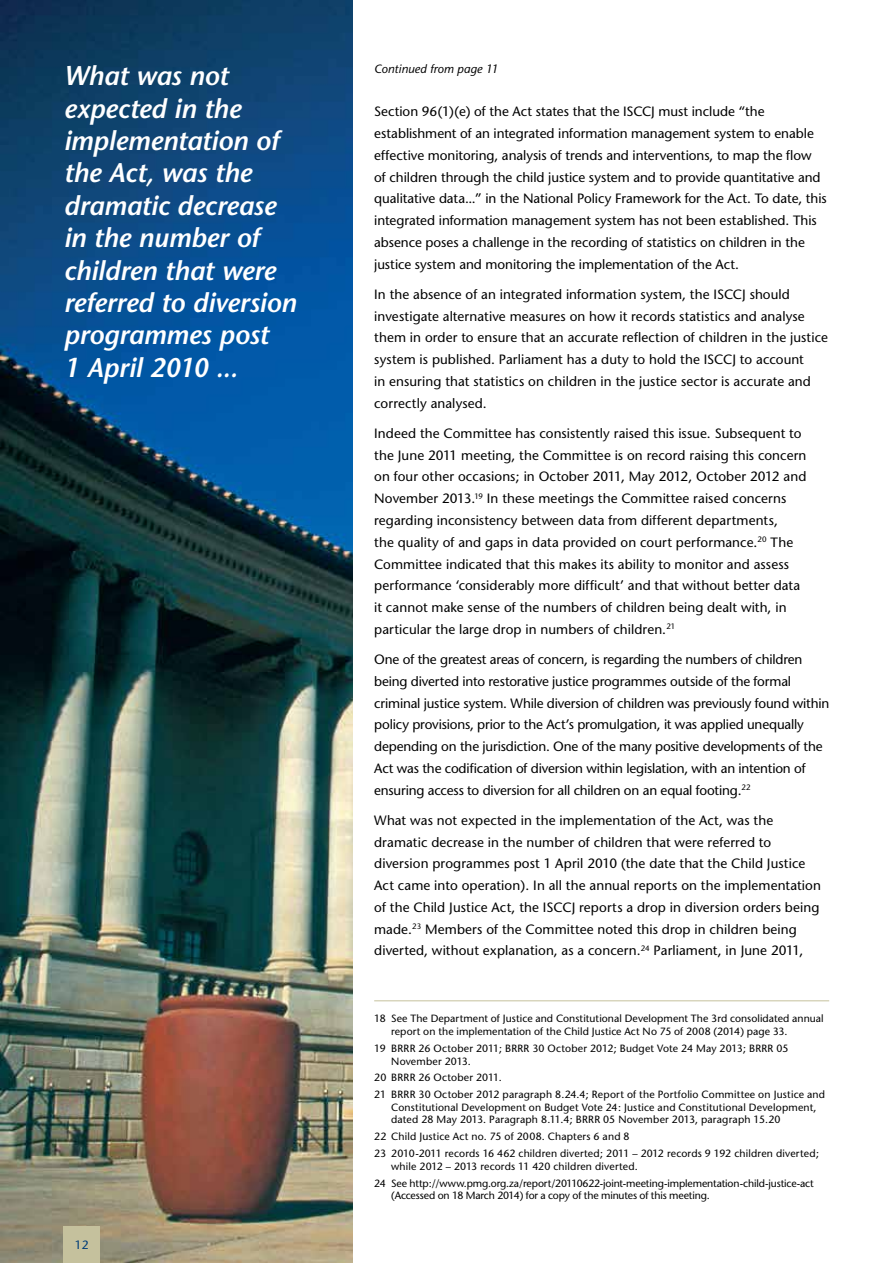
<style>
.page{position:relative;width:893px;height:1263px;background:#fff}
.page>*{position:absolute;margin:0;border:0;box-sizing:border-box;transform-origin:0 0}
.t1{font:italic 600 27px/32.4px "Stone Sans";letter-spacing:-.005em;color:#fff}
.t2{font:13.5px/21.8px "Stone Sans";letter-spacing:.005em;color:#000}
.t3{font:13.5px/21.8px "Stone Sans";letter-spacing:-.015em;color:#000}
.t4{font:italic 12px "Stone Sans";letter-spacing:.005em;color:#000}
.t5{font:12px "Stone Sans";color:#003d79}
.t6{font:10.5px/12.6px "Stone Sans";letter-spacing:.01em;color:#000}
.t7{font:10.5px/16.8px "Stone Sans";letter-spacing:-.01em;color:#000}
.t8{font:10.5px "Stone Sans";letter-spacing:-.015em;color:#000}
</style>
<div class="page">
<img style="left:0;top:0;width:353px;height:1263px">
<div style="left:64px;top:1227px;width:36px;height:36px;background:#c5c19d"></div>
<hr style="left:374px;top:1000px;width:455px;height:1px;background:#c5c19d">
<h1 class="t1" style="left:64px;top:59px;width:234px">What was not expected in the implementation of the Act, was the dramatic decrease in the number of children that were referred to diversion programmes post<br>1 April 2010 ...</h1>
<p class="t4" style="left:374px;top:61px;width:126px">Continued from page 11</p>
<p class="t2" style="left:374px;top:101px;width:454px">Section 96(1)(e) of the Act states that the ISCCJ must include “the establishment of an integrated information management system to enable effective monitoring, analysis of trends and interventions, to map the flow<br>of children through the child justice system and to provide quantitative and qualitative data...” in the National Policy Framework for the Act. To date, this integrated information management system has not been established. This absence poses a challenge in the recording of statistics on children in the justice system and monitoring the implementation of the Act.</p>
<p class="t2" style="left:374px;top:283px;width:455px">In the absence of an integrated information system, the ISCCJ should investigate alternative measures on how it records statistics and analyse them in order to ensure that an accurate reflection of children in the justice system is published. Parliament has a duty to hold the ISCCJ to account<br>in ensuring that statistics on children in the justice sector is accurate and correctly analysed.</p>
<p class="t2" style="left:374px;top:422px;width:434px">Indeed the Committee has consistently raised this issue. Subsequent to the June 2011 meeting, the Committee is on record raising this concern on four other occasions; in October 2011, May 2012, October 2012 and November 2013.<sup>19</sup> In these meetings the Committee raised concerns regarding inconsistency between data from different departments,<br>the quality of and gaps in data provided on court performance.<sup>20</sup> The Committee indicated that this makes its ability to monitor and assess performance ‘considerably more difficult’ and that without better data it cannot make sense of the numbers of children being dealt with, in particular the large drop in numbers of children.<sup>21</sup></p>
<p class="t3" style="left:374px;top:648px;width:457px">One of the greatest areas of concern, is regarding the numbers of children being diverted into restorative justice programmes outside of the formal criminal justice system. While diversion of children was previously found within policy provisions, prior to the Act’s promulgation, it was applied unequally depending on the jurisdiction. One of the many positive developments of the Act was the codification of diversion within legislation, with an intention of ensuring access to diversion for all children on an equal footing.<sup>22</sup></p>
<p class="t2" style="left:374px;top:809px;width:448px">What was not expected in the implementation of the Act, was the dramatic decrease in the number of children that were referred to diversion programmes post 1 April 2010 (the date that the Child Justice Act came into operation). In all the annual reports on the implementation of the Child Justice Act, the ISCCJ reports a drop in diversion orders being made.<sup>23</sup> Members of the Committee noted this drop in children being diverted, without explanation, as a concern.<sup>24</sup> Parliament, in June 2011,</p>
<p class="t5" style="left:75px;top:1238px;width:15px">12</p>
<p class="t6" style="left:391px;top:1012px;width:434px;text-indent:-17px">18 See The Department of Justice and Constitutional Development The 3rd consolidated annual report on the implementation of the Child Justice Act No 75 of 2008 (2014) page 33.</p>
<p class="t6" style="left:391px;top:1042px;width:399px;text-indent:-17px">19 BRRR 26 October 2011; BRRR 30 October 2012; Budget Vote 24 May 2013; BRRR 05<br>November 2013.</p>
<p class="t6" style="left:374px;top:1069px;width:452px;line-height:16.8px">20 BRRR 26 October 2011.<br>21 BRRR 30 October 2012 paragraph 8.24.4; Report of the Portfolio Committee on Justice and</p>
<p class="t6" style="left:391px;top:1101px;width:427px">Constitutional Development on Budget Vote 24: Justice and Constitutional Development, dated 28 May 2013. Paragraph 8.11.4; BRRR 05 November 2013, paragraph 15.20</p>
<p class="t6" style="left:374px;top:1128px;width:446px;line-height:16.8px">22 Child Justice Act no. 75 of 2008. Chapters 6 and 8<br>23 2010-2011 records 16 462 children diverted; 2011 – 2012 records 9 192 children diverted;</p>
<p class="t7" style="left:374px;top:1158px;width:441px;text-indent:17px">while 2012 – 2013 records 11 420 children diverted.<br>24 See http://www.pmg.org.za/report/20110622-joint-meeting-implementation-child-justice-act</p>
<p class="t8" style="left:391px;top:1189px;width:320px">(Accessed on 18 March 2014) for a copy of the minutes of this meeting.</p>
</div>
